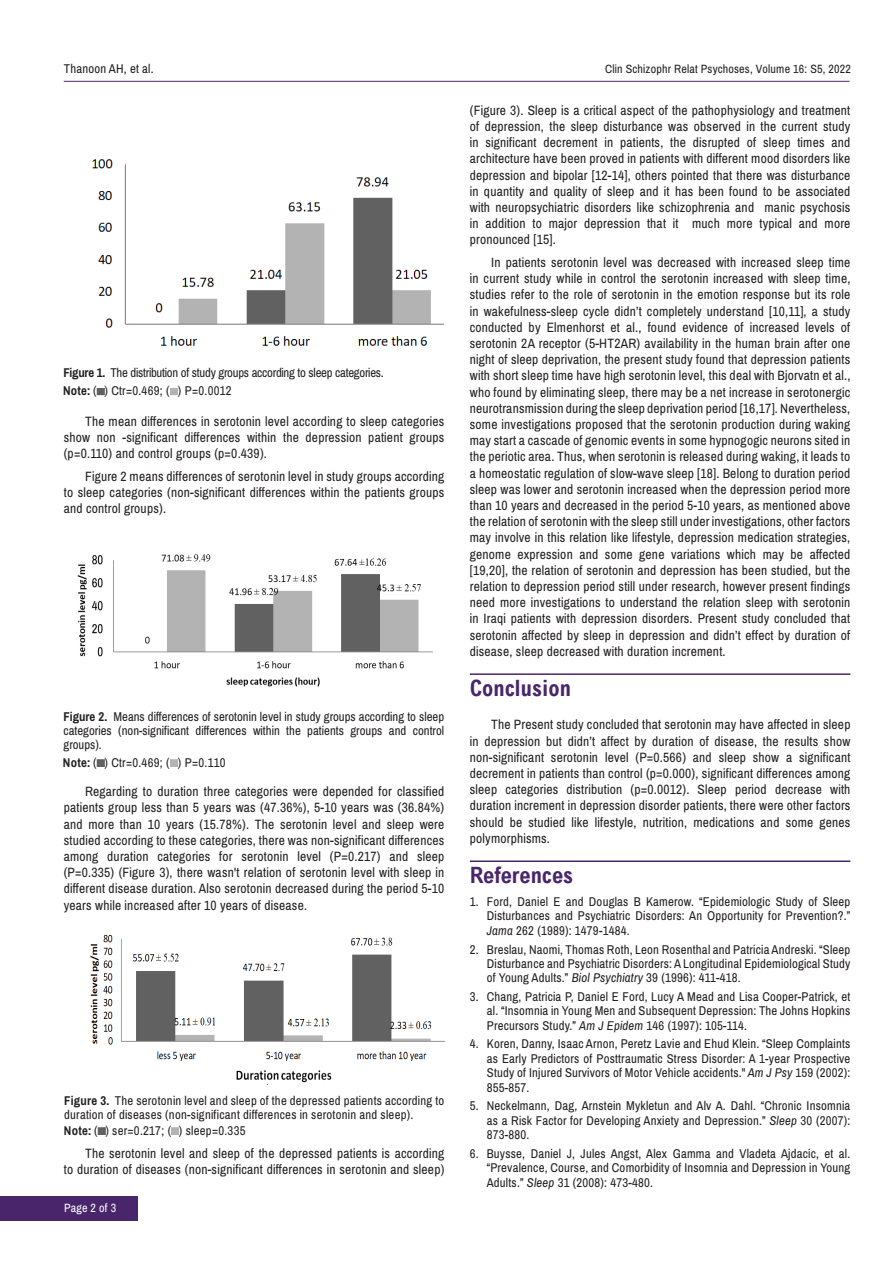
<style>
.page{position:relative;width:893px;height:1263px;background:#fff}
.page>*{position:absolute;margin:0;border:0;box-sizing:border-box;transform-origin:0 0}
.t1{font:700 condensed 22.5px "Arial";color:#49266c}
.t2{font:13.5px/16.2px "Archivo Narrow";letter-spacing:.015em;color:#231f20;text-align:justify}
.t3{font:12.75px/14.4px "Archivo Narrow";letter-spacing:.015em;color:#231f20;text-align:justify}
.t4{font:12.75px "Archivo Narrow";letter-spacing:-.02em;color:#231f20}
.t5{font:12px "Archivo Narrow";letter-spacing:.015em;color:#231f20}
.t6{font:12px "Archivo Narrow";letter-spacing:.015em;color:#fff}
.s1{font-weight:700}
.s2{font-style:italic}
</style>
<div class="page">
<hr style="left:64px;top:81px;width:786px;height:1px;background:#49266c">
<div style="left:0;top:1196px;width:137px;height:24px;background:#49266c"></div>
<hr style="left:470px;top:673px;width:380px;height:2px;background:#49266c">
<hr style="left:470px;top:860px;width:380px;height:2px;background:#49266c">
<img style="left:92px;top:159px;width:352px;height:187px">
<img style="left:77px;top:554px;width:356px;height:133px">
<img style="left:90px;top:935px;width:355px;height:150px">
<svg style="left:98px;top:1128px;width:7px;height:6px"></svg>
<svg style="left:171px;top:1128px;width:8px;height:6px"></svg>
<svg style="left:97px;top:760px;width:7px;height:7px"></svg>
<svg style="left:171px;top:760px;width:7px;height:7px"></svg>
<svg style="left:97px;top:389px;width:7px;height:6px"></svg>
<svg style="left:171px;top:389px;width:7px;height:6px"></svg>
<p class="t3" style="left:64px;top:62px;width:91px">Thanoon AH, et al.</p>
<p class="t5" style="left:605px;top:61px;width:247px">Clin Schizophr Relat Psychoses, Volume 16: S5, 2022</p>
<p class="t4" style="left:64px;top:364px;width:322px"><span class="s1">Figure 1.</span> The distribution of study groups according to sleep categories.</p>
<p class="t3" style="left:63px;top:384px;width:170px"><span class="s1">Note:</span> ( ) Ctr=0.469; ( ) P=0.0012</p>
<p class="t2" style="left:64px;top:413px;width:382px;text-indent:21px">The mean differences in serotonin level according to sleep categories show non -significant differences within the depression patient groups (p=0.110) and control groups (p=0.439).</p>
<p class="t2" style="left:64px;top:468px;width:382px;text-indent:21px">Figure 2 means differences of serotonin level in study groups according to sleep categories (non-significant differences within the patients groups and control groups).</p>
<p class="t3" style="left:64px;top:710px;width:382px;line-height:14px"><span class="s1">Figure 2.</span> Means differences of serotonin level in study groups according to sleep categories (non-significant differences within the patients groups and control groups).</p>
<p class="t3" style="left:63px;top:755px;width:164px"><span class="s1">Note:</span> ( ) Ctr=0.469; ( ) P=0.110</p>
<p class="t2" style="left:64px;top:784px;width:382px;text-indent:21px">Regarding to duration three categories were depended for classified patients group less than 5 years was (47.36%), 5-10 years was (36.84%) and more than 10 years (15.78%). The serotonin level and sleep were studied according to these categories, there was non-significant differences among duration categories for serotonin level (P=0.217) and sleep (P=0.335) (Figure 3), there wasn't relation of serotonin level with sleep in different disease duration. Also serotonin decreased during the period 5-10 years while increased after 10 years of disease.</p>
<p class="t3" style="left:64px;top:1094px;width:382px"><span class="s1">Figure 3.</span> The serotonin level and sleep of the depressed patients according to duration of diseases (non-significant differences in serotonin and sleep).</p>
<p class="t3" style="left:64px;top:1123px;width:183px"><span class="s1">Note:</span> ( ) ser=0.217; ( ) sleep=0.335</p>
<p class="t2" style="left:64px;top:1145px;width:382px;text-align:right">The serotonin level and sleep of the depressed patients is according<br>to duration of diseases (non-significant differences in serotonin and sleep)</p>
<p class="t6" style="left:64px;top:1201px;width:54px">Page 2 of 3</p>
<p class="t2" style="left:470px;top:102px;width:382px">(Figure 3). Sleep is a critical aspect of the pathophysiology and treatment of depression, the sleep disturbance was observed in the current study in significant decrement in patients, the disrupted of sleep times and architecture have been proved in patients with different mood disorders like depression and bipolar [12-14], others pointed that there was disturbance in quantity and quality of sleep and it has been found to be associated with neuropsychiatric disorders like schizophrenia and manic psychosis in addition to major depression that it much more typical and more pronounced [15].</p>
<p class="t2" style="left:470px;top:254px;width:382px;text-indent:21px">In patients serotonin level was decreased with increased sleep time in current study while in control the serotonin increased with sleep time, studies refer to the role of serotonin in the emotion response but its role in wakefulness-sleep cycle didn’t completely understand [10,11], a study conducted by Elmenhorst et al., found evidence of increased levels of serotonin 2A receptor (5-HT2AR) availability in the human brain after one night of sleep deprivation, the present study found that depression patients with short sleep time have high serotonin level, this deal with Bjorvatn et al., who found by eliminating sleep, there may be a net increase in serotonergic neurotransmission during the sleep deprivation period [16,17]. Nevertheless, some investigations proposed that the serotonin production during waking may start a cascade of genomic events in some hypnogogic neurons sited in the periotic area. Thus, when serotonin is released during waking, it leads to a homeostatic regulation of slow-wave sleep [18]. Belong to duration period sleep was lower and serotonin increased when the depression period more than 10 years and decreased in the period 5-10 years, as mentioned above the relation of serotonin with the sleep still under investigations, other factors may involve in this relation like lifestyle, depression medication strategies, genome expression and some gene variations which may be affected [19,20], the relation of serotonin and depression has been studied, but the relation to depression period still under research, however present findings need more investigations to understand the relation sleep with serotonin in Iraqi patients with depression disorders. Present study concluded that serotonin affected by sleep in depression and didn’t effect by duration of disease, sleep decreased with duration increment.</p>
<h1 class="t1" style="left:470px;top:676px;width:103px">Conclusion</h1>
<p class="t2" style="left:470px;top:717px;width:382px;text-indent:21px">The Present study concluded that serotonin may have affected in sleep in depression but didn’t affect by duration of disease, the results show non-significant serotonin level (P=0.566) and sleep show a significant decrement in patients than control (p=0.000), significant differences among sleep categories distribution (p=0.0012). Sleep period decrease with duration increment in depression disorder patients, there were other factors should be studied like lifestyle, nutrition, medications and some genes polymorphisms.</p>
<h1 class="t1" style="left:470px;top:863px;width:105px">References</h1>
<p class="t3" style="left:487px;top:895px;width:365px;text-indent:-17px">1. Ford, Daniel E and Douglas B Kamerow. “Epidemiologic Study of Sleep Disturbances and Psychiatric Disorders: An Opportunity for Prevention?.” <span class="s2">Jama</span> 262 (1989): 1479-1484.</p>
<p class="t3" style="left:487px;top:942px;width:365px;text-indent:-17px">2. Breslau, Naomi, Thomas Roth, Leon Rosenthal and Patricia Andreski. “Sleep Disturbance and Psychiatric Disorders: A Longitudinal Epidemiological Study of Young Adults.” <span class="s2">Biol Psychiatry</span> 39 (1996): 411-418.</p>
<p class="t3" style="left:487px;top:989px;width:365px;text-indent:-17px">3. Chang, Patricia P, Daniel E Ford, Lucy A Mead and Lisa Cooper-Patrick, et al. “Insomnia in Young Men and Subsequent Depression: The Johns Hopkins Precursors Study.” <span class="s2">Am J Epidem</span> 146 (1997): 105-114.</p>
<p class="t3" style="left:487px;top:1037px;width:365px;text-indent:-17px">4. Koren, Danny, Isaac Arnon, Peretz Lavie and Ehud Klein. “Sleep Complaints as Early Predictors of Posttraumatic Stress Disorder: A 1-year Prospective Study of Injured Survivors of Motor Vehicle accidents." <span class="s2">Am J Psy</span> 159 (2002):<br>855-857.</p>
<p class="t3" style="left:487px;top:1099px;width:365px;text-indent:-17px">5. Neckelmann, Dag, Arnstein Mykletun and Alv A. Dahl. “Chronic Insomnia as a Risk Factor for Developing Anxiety and Depression.” <span class="s2">Sleep</span> 30 (2007):<br>873-880.</p>
<p class="t3" style="left:487px;top:1146px;width:365px;text-indent:-17px">6. Buysse, Daniel J, Jules Angst, Alex Gamma and Vladeta Ajdacic, et al. “Prevalence, Course, and Comorbidity of Insomnia and Depression in Young Adults.” <span class="s2">Sleep</span> 31 (2008): 473-480.</p>
</div>
